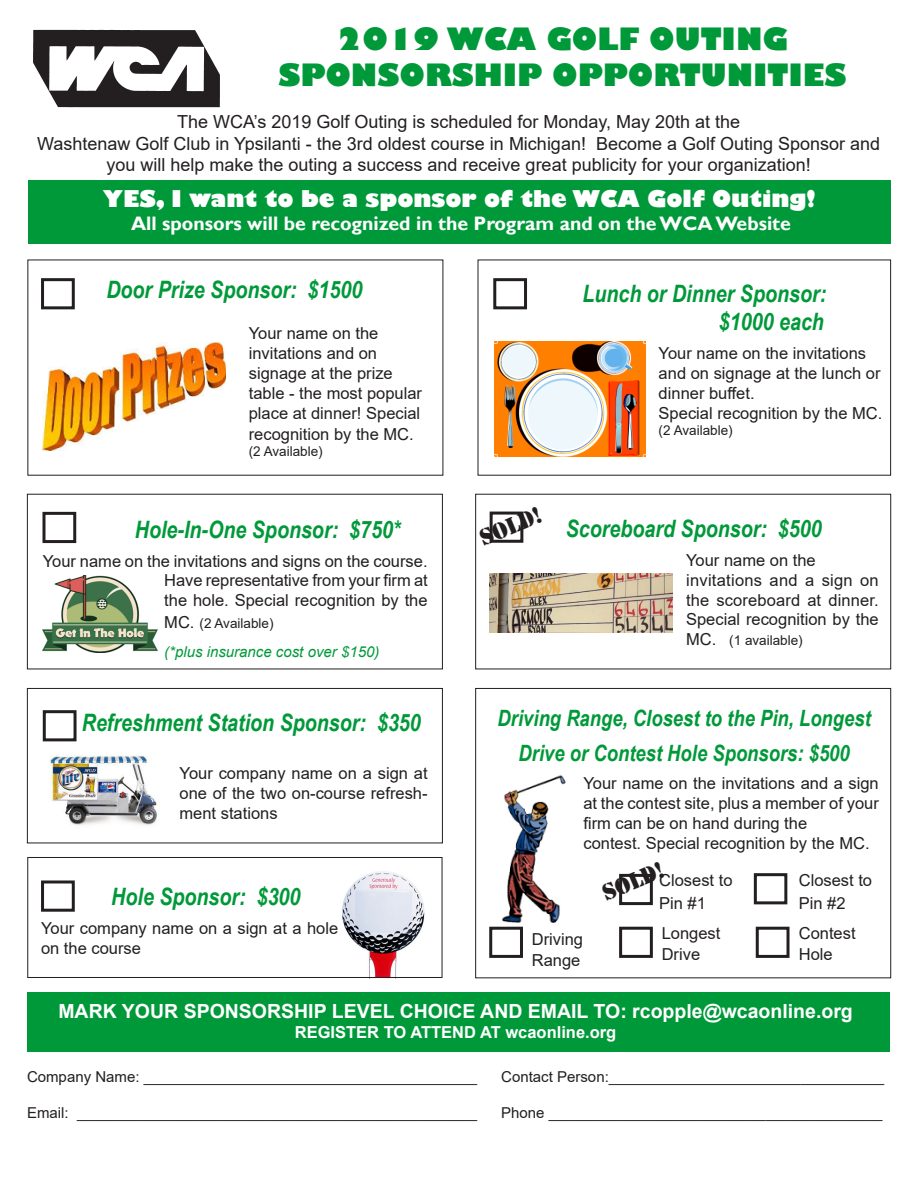
<style>
.page{position:relative;width:918px;height:1188px;background:#fff}
.page>*{position:absolute;margin:0;border:0;box-sizing:border-box;transform-origin:0 0}
.t1{font:800 30px "Gill Sans";color:#00993a}
.t2{font:italic 700 24px "Arial Narrow";color:#00993a}
.t3{font:24px "Stencil";color:#231f20}
.t4{font:italic 700 22.5px/34.2px "Arial Narrow";color:#00993a;text-align:center}
.t5{font:800 22.5px "Gill Sans";color:#fff}
.t6{font:700 19.5px "Arial";color:#fff}
.t7{font:700 19.5px "Gill Sans";color:#fff}
.t8{font:18px/21.6px "Arial";color:#231f20;text-align:center}
.t9{font:16.5px/19.8px "Arial";color:#231f20}
.t10{font:700 16.5px "Arial";color:#fff}
.t11{font:15px "Arial";color:#231f20}
.t12{font:italic 15px "Arial";color:#00993a}
.t13{font:13.5px "Arial";color:#231f20}
.s1{font-size:16.5px}
</style>
<div class="page">
<img style="left:502px;top:775px;width:64px;height:148px">
<img style="left:342px;top:871px;width:83px;height:105px">
<div style="left:41px;top:278px;width:34px;height:31px;border:3px solid #231f20"></div>
<img style="left:33px;top:29px;width:187px;height:79px">
<div style="left:28px;top:992px;width:862px;height:59px;background:#00993a"></div>
<div style="left:28px;top:180px;width:862px;height:64px;background:#00993a"></div>
<div style="left:27px;top:857px;width:415px;height:121px;border:1px solid #231f20"></div>
<img style="left:42px;top:343px;width:183px;height:107px">
<img style="left:495px;top:342px;width:150px;height:115px">
<div style="left:493px;top:278px;width:34px;height:31px;border:3px solid #231f20"></div>
<div style="left:42px;top:512px;width:34px;height:31px;border:3px solid #231f20"></div>
<div style="left:27px;top:688px;width:416px;height:155px;border:1px solid #231f20"></div>
<img style="left:42px;top:739px;width:115px;height:86px">
<div style="left:43px;top:710px;width:34px;height:31px;border:3px solid #231f20"></div>
<div style="left:475px;top:688px;width:416px;height:290px;border:1px solid #231f20"></div>
<div style="left:619px;top:927px;width:34px;height:31px;border:3px solid #231f20"></div>
<div style="left:756px;top:927px;width:34px;height:31px;border:3px solid #231f20"></div>
<div style="left:619px;top:874px;width:34px;height:31px;border:3px solid #231f20"></div>
<div style="left:754px;top:873px;width:33px;height:31px;border:3px solid #231f20"></div>
<img style="left:490px;top:574px;width:183px;height:59px">
<div style="left:490px;top:512px;width:33px;height:31px;border:3px solid #231f20"></div>
<div style="left:41px;top:880px;width:34px;height:32px;border:3px solid #231f20"></div>
<img style="left:43px;top:575px;width:115px;height:78px">
<div style="left:489px;top:927px;width:34px;height:31px;border:3px solid #231f20"></div>
<p class="t1" style="left:337px;top:20px;width:453px">2019 WCA GOLF OUTING</p>
<p class="t1" style="left:279px;top:56px;width:569px">SPONSORSHIP OPPORTUNITIES</p>
<p class="t8" style="left:177px;top:111px;width:565px">The WCA’s 2019 Golf Outing is scheduled for Monday, May 20th at the</p>
<p class="t8" style="left:37px;top:132px;width:845px">Washtenaw Golf Club in Ypsilanti - the 3rd oldest course in Michigan! Become a Golf Outing Sponsor and you will help make the outing a success and receive great publicity for your organization!</p>
<p class="t5" style="left:103px;top:185px;width:714px">YES, I want to be a sponsor of the WCA Golf Outing!</p>
<p class="t7" style="left:131px;top:212px;width:661px">All sponsors will be recognized in the Program and on the WCA Website</p>
<p class="t2" style="left:106px;top:272px;width:257px">Door Prize Sponsor: $1500</p>
<p class="t9" style="left:249px;top:324px;width:131px">Your name on the</p>
<p class="t9" style="left:249px;top:343px;width:130px">invitations and on</p>
<p class="t9" style="left:249px;top:363px;width:175px">signage at the prize table - the most popular place at dinner! Special</p>
<p class="t9" style="left:249px;top:424px;width:167px">recognition by the MC.</p>
<p class="t13" style="left:249px;top:442px;width:76px">(2 Available)</p>
<p class="t2" style="left:135px;top:511px;width:267px">Hole-In-One Sponsor: $750*</p>
<p class="t9" style="left:164px;top:551px;width:265px;text-align:justify;text-indent:-122px">Your name on the invitations and signs on the course.<br>Have representative from your firm at the hole. Special recognition by the</p>
<p class="t13" style="left:164px;top:614px;width:111px"><span class="s1">MC.</span> (2 Available)</p>
<p class="t12" style="left:164px;top:642px;width:217px">(*plus insurance cost over $150)</p>
<p class="t2" style="left:82px;top:704px;width:341px">Refreshment Station Sponsor: $350</p>
<p class="t9" style="left:180px;top:763px;width:250px;text-align:justify">Your company name on a sign at one of the two on-course refresh&shy;ment stations</p>
<p class="t2" style="left:111px;top:878px;width:191px">Hole Sponsor: $300</p>
<p class="t9" style="left:41px;top:918px;width:299px">Your company name on a sign at a hole on the course</p>
<p class="t2" style="left:582px;top:275px;width:245px">Lunch or Dinner Sponsor:</p>
<p class="t2" style="left:719px;top:304px;width:107px">$1000 each</p>
<p class="t9" style="left:659px;top:343px;width:223px">Your name on the invitations and on signage at the lunch or dinner buffet.</p>
<p class="t9" style="left:659px;top:403px;width:225px">Special recognition by the MC.</p>
<p class="t13" style="left:659px;top:421px;width:76px">(2 Available)</p>
<p class="t3" style="left:475px;top:526px;width:67px;rotate:-23deg">SOLD!</p>
<p class="t2" style="left:566px;top:511px;width:257px">Scoreboard Sponsor: $500</p>
<p class="t9" style="left:686px;top:550px;width:131px">Your name on the</p>
<p class="t9" style="left:686px;top:570px;width:194px;text-align:justify">invitations and a sign on the scoreboard at dinner.<br>Special recognition by the</p>
<p class="t13" style="left:686px;top:631px;width:118px"><span class="s1">MC.</span> (1 available)</p>
<p class="t4" style="left:498px;top:700px;width:375px">Driving Range, Closest to the Pin, Longest<br>Drive or Contest Hole Sponsors: $500</p>
<p class="t9" style="left:583px;top:774px;width:297px">Your name on the invitations and a sign at the contest site, plus a member of your</p>
<p class="t9" style="left:583px;top:813px;width:225px">firm can be on hand during the</p>
<p class="t9" style="left:583px;top:833px;width:288px">contest. Special recognition by the MC.</p>
<p class="t9" style="left:532px;top:928px;width:53px;line-height:21.6px">Driving<br>Range</p>
<p class="t3" style="left:598px;top:881px;width:67px;rotate:-23deg">SOLD!</p>
<p class="t9" style="left:659px;top:868px;width:75px;line-height:23.4px">Closest to<br>Pin #1</p>
<p class="t9" style="left:799px;top:868px;width:75px;line-height:23.4px">Closest to<br>Pin #2</p>
<p class="t9" style="left:662px;top:922px;width:60px;line-height:21.6px">Longest<br>Drive</p>
<p class="t9" style="left:799px;top:922px;width:58px;line-height:21.6px">Contest<br>Hole</p>
<p class="t6" style="left:58px;top:997px;width:796px">MARK YOUR SPONSORSHIP LEVEL CHOICE AND EMAIL TO: rcopple@wcaonline.org</p>
<p class="t10" style="left:295px;top:1020px;width:323px">REGISTER TO ATTEND AT wcaonline.org</p>
<p class="t11" style="left:27px;top:1066px;width:452px">Company Name: ________________________________________</p>
<p class="t11" style="left:27px;top:1102px;width:452px">Email: ________________________________________________</p>
<p class="t11" style="left:501px;top:1066px;width:384px">Contact Person:_________________________________</p>
<p class="t11" style="left:501px;top:1102px;width:383px">Phone ________________________________________</p>
</div>
